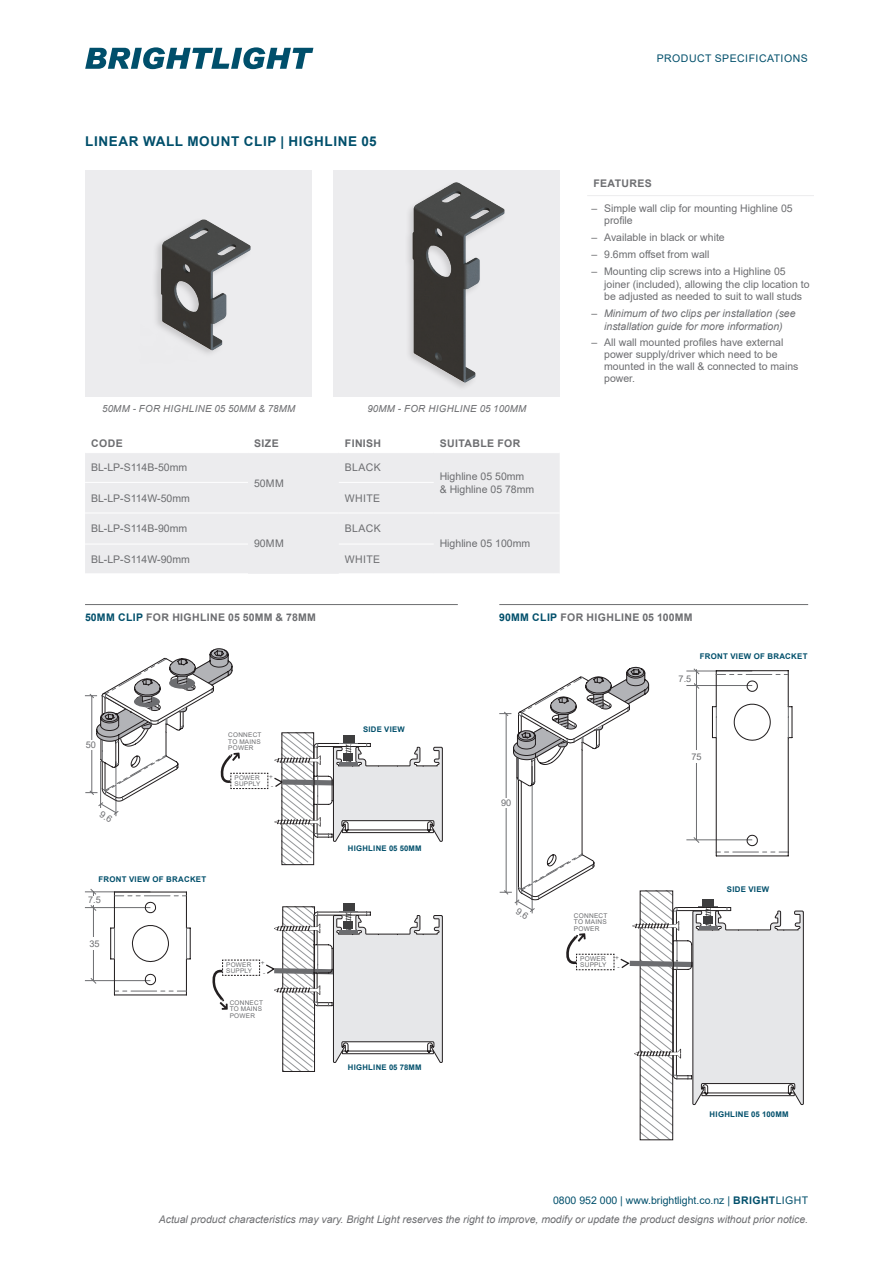
<style>
.page{position:relative;width:893px;height:1263px;background:#fff}
.page>*{position:absolute;margin:0;border:0;box-sizing:border-box;transform-origin:0 0}
.t1{font:700 13.5px "Arial";letter-spacing:.045em;color:#004f6b}
.t2{font:10.5px/12.6px "Arial";color:#6c6d70}
.t3{font:italic 10.5px/12.6px "Arial";color:#6c6d70;text-align:center}
.t4{font:700 10.5px "Arial";letter-spacing:.035em;color:#6c6d70}
.t5{font:10.5px "Arial";color:#004f6b}
.t6{font:10.5px "Arial";letter-spacing:.045em;color:#004f6b}
.t7{font:italic 9.75px "Arial";letter-spacing:.035em;color:#6c6d70}
.t8{font:9.15px "Arial";color:#6c6d70}
.t9{font:700 7.8px "Arial";letter-spacing:.035em;color:#004f6b}
.t10{font:700 7.65px "Arial";letter-spacing:.035em;color:#004f6b}
.t11{font:6.6px/6.6px "Arial";letter-spacing:.035em;color:#6c6d70}
.t12{font:6.45px/6.4px "Arial";letter-spacing:.035em;color:#6c6d70}
.s1{font-style:normal}
.s2{color:#004f6b}
.s3{font-weight:700}
</style>
<div class="page">
<svg style="left:85px;top:47px;width:228px;height:22px"></svg>
<div style="left:85px;top:453px;width:475px;height:121px;background:#ececee"></div>
<hr style="left:85px;top:513px;width:163px;height:1px;background:#fff">
<hr style="left:434px;top:513px;width:126px;height:1px;background:#fff">
<hr style="left:85px;top:482px;width:163px;height:1px;background:#fff">
<hr style="left:339px;top:482px;width:95px;height:1px;background:#fff">
<hr style="left:85px;top:544px;width:163px;height:1px;background:#fff">
<hr style="left:339px;top:544px;width:95px;height:1px;background:#fff">
<hr style="left:85px;top:573px;width:163px;height:1px;background:#fff">
<hr style="left:339px;top:573px;width:95px;height:1px;background:#fff">
<hr style="left:434px;top:573px;width:126px;height:1px;background:#fff">
<hr style="left:248px;top:513px;width:91px;height:1px;background:#fff">
<hr style="left:339px;top:513px;width:95px;height:1px;background:#fff">
<hr style="left:587px;top:195px;width:227px;height:1px;background:#ececee">
<hr style="left:85px;top:907px;width:65px;height:1px;background:#6c6d70">
<hr style="left:85px;top:891px;width:65px;height:1px;background:#6c6d70">
<hr style="left:85px;top:980px;width:65px;height:1px;background:#6c6d70">
<svg style="left:90px;top:978px;width:7px;height:6px"></svg>
<svg style="left:90px;top:905px;width:7px;height:6px"></svg>
<svg style="left:90px;top:889px;width:6px;height:6px"></svg>
<hr style="left:93px;top:891px;width:1px;height:90px;background:#6c6d70">
<div style="left:89px;top:937px;width:11px;height:13px;background:#fff"></div>
<div style="left:86px;top:896px;width:17px;height:8px;background:#fff"></div>
<svg style="left:110px;top:891px;width:81px;height:105px"></svg>
<img style="left:85px;top:170px;width:209px;height:227px">
<img style="left:294px;top:170px;width:266px;height:227px">
<hr style="left:499px;top:604px;width:309px;height:1px;background:#6c6d70">
<hr style="left:85px;top:604px;width:373px;height:1px;background:#6c6d70">
<svg style="left:212px;top:907px;width:231px;height:164px"></svg>
<div style="left:343px;top:903px;width:11px;height:8px;background:#3e3e3f"></div>
<svg style="left:499px;top:666px;width:305px;height:474px"></svg>
<svg style="left:85px;top:648px;width:358px;height:217px"></svg>
<p class="t1" style="left:85px;top:132px;width:293px">LINEAR WALL MOUNT CLIP | HIGHLINE 05</p>
<p class="t7" style="left:102px;top:403px;width:195px">50MM - FOR HIGHLINE 05 50MM &amp; 78MM</p>
<p class="t7" style="left:367px;top:403px;width:160px">90MM - FOR HIGHLINE 05 100MM</p>
<p class="t4" style="left:91px;top:435px;width:33px">CODE</p>
<p class="t4" style="left:254px;top:435px;width:26px">SIZE</p>
<p class="t4" style="left:345px;top:435px;width:38px">FINISH</p>
<p class="t4" style="left:440px;top:435px;width:82px">SUITABLE FOR</p>
<p class="t2" style="left:91px;top:461px;width:98px">BL-LP-S114B-50mm</p>
<p class="t2" style="left:254px;top:477px;width:31px">50MM</p>
<p class="t2" style="left:345px;top:461px;width:37px">BLACK</p>
<p class="t2" style="left:440px;top:470px;width:86px">Highline 05 50mm</p>
<p class="t2" style="left:440px;top:483px;width:96px">&amp; Highline 05 78mm</p>
<p class="t2" style="left:91px;top:491px;width:100px">BL-LP-S114W-50mm</p>
<p class="t2" style="left:345px;top:491px;width:37px">WHITE</p>
<p class="t2" style="left:91px;top:522px;width:98px">BL-LP-S114B-90mm</p>
<p class="t2" style="left:254px;top:537px;width:31px">90MM</p>
<p class="t2" style="left:345px;top:522px;width:37px">BLACK</p>
<p class="t2" style="left:440px;top:537px;width:92px">Highline 05 100mm</p>
<p class="t2" style="left:91px;top:553px;width:100px">BL-LP-S114W-90mm</p>
<p class="t2" style="left:345px;top:553px;width:37px">WHITE</p>
<p class="t6" style="left:657px;top:51px;width:152px">PRODUCT SPECIFICATIONS</p>
<p class="t4" style="left:593px;top:176px;width:60px">FEATURES</p>
<p class="t2" style="left:604px;top:202px;width:190px;text-indent:-13px">– Simple wall clip for mounting Highline 05 profile</p>
<p class="t2" style="left:591px;top:231px;width:135px">– Available in black or white</p>
<p class="t2" style="left:591px;top:248px;width:120px">– 9.6mm offset from wall</p>
<p class="t2" style="left:604px;top:265px;width:207px;text-indent:-13px">– Mounting clip screws into a Highline 05 joiner (included), allowing the clip location to be adjusted as needed to suit to wall studs</p>
<p class="t3" style="left:591px;top:307px;width:206px"><span class="s1">–</span> Minimum of two clips per installation (see installation guide for more information)</p>
<p class="t2" style="left:604px;top:336px;width:196px;line-height:12px;text-indent:-13px">– All wall mounted profiles have external power supply/driver which need to be mounted in the wall &amp; connected to mains power.</p>
<p class="t4" style="left:85px;top:610px;width:232px"><span class="s2">50MM CLIP</span> FOR HIGHLINE 05 50MM &amp; 78MM</p>
<p class="t4" style="left:499px;top:610px;width:195px"><span class="s2">90MM CLIP</span> FOR HIGHLINE 05 100MM</p>
<p class="t8" style="left:679px;top:673px;width:14px">7.5</p>
<p class="t9" style="left:700px;top:651px;width:109px">FRONT VIEW OF BRACKET</p>
<p class="t8" style="left:86px;top:739px;width:12px">50</p>
<p class="t12" style="left:228px;top:731px;width:35px">CONNECT<br>TO MAINS<br>POWER</p>
<p class="t12" style="left:234px;top:774px;width:28px">POWER<br>SUPPLY</p>
<p class="t12" style="left:269px;top:773px;width:5px">+</p>
<p class="t12" style="left:271px;top:783px;width:4px">-</p>
<p class="t9" style="left:98px;top:874px;width:109px">FRONT VIEW OF BRACKET</p>
<p class="t8" style="left:88px;top:894px;width:14px">7.5</p>
<p class="t8" style="left:89px;top:937px;width:12px">35</p>
<p class="t12" style="left:226px;top:961px;width:28px">POWER<br>SUPPLY</p>
<p class="t12" style="left:261px;top:960px;width:5px">+</p>
<p class="t12" style="left:263px;top:969px;width:4px">-</p>
<p class="t12" style="left:230px;top:999px;width:35px">CONNECT<br>TO MAINS<br>POWER</p>
<p class="t10" style="left:363px;top:723px;width:43px">SIDE VIEW</p>
<p class="t10" style="left:348px;top:843px;width:75px">HIGHLINE 05 50MM</p>
<p class="t10" style="left:348px;top:1062px;width:75px">HIGHLINE 05 78MM</p>
<p class="t8" style="left:501px;top:797px;width:12px">90</p>
<p class="t11" style="left:574px;top:912px;width:35px">CONNECT<br>TO MAINS<br>POWER</p>
<p class="t11" style="left:580px;top:955px;width:28px">POWER<br>SUPPLY</p>
<p class="t11" style="left:615px;top:954px;width:5px">+</p>
<p class="t11" style="left:617px;top:964px;width:4px">-</p>
<p class="t8" style="left:691px;top:751px;width:12px">75</p>
<p class="t9" style="left:727px;top:884px;width:44px">SIDE VIEW</p>
<p class="t9" style="left:710px;top:1109px;width:81px">HIGHLINE 05 100MM</p>
<p class="t5" style="left:553px;top:1193px;width:257px">0800 952 000 | www.brightlight.co.nz | <span class="s3">BRIGHT</span>LIGHT</p>
<p class="t3" style="left:159px;top:1213px;width:651px">Actual product characteristics may vary. Bright Light reserves the right to improve, modify or update the product designs without prior notice.</p>
</div>
